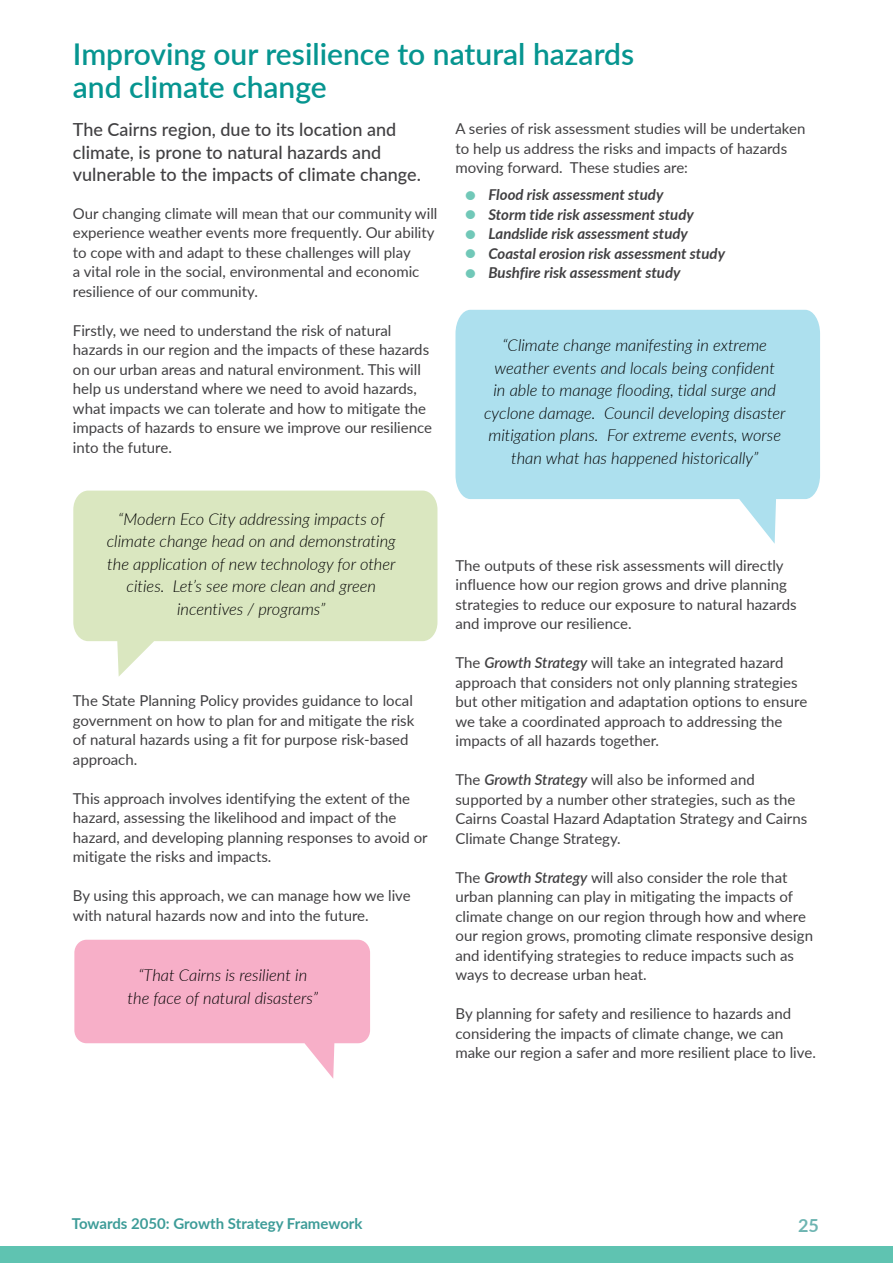
<style>
.page{position:relative;width:893px;height:1263px;background:#fff}
.page>*{position:absolute;margin:0;border:0;box-sizing:border-box;transform-origin:0 0}
.t1{font:600 30px/33px "Lato";color:#069590}
.t2{font:500 18px/22.5px "Lato";color:#414042}
.t3{font:700 18px "Lato";color:#3d9c98}
.t4{font:italic 300 16.5px/22.5px "Lato";color:#000;text-align:center}
.t5{font:15px/19.5px "Lato";color:#414042}
.t6{font:italic 700 15px "Lato";color:#414042}
.t7{font:700 15px "Lato";letter-spacing:-.005em;color:#3d9c98}
.s1{font-size:21px;color:#71c8b8}
.s2{font-weight:600;font-style:italic}
</style>
<div class="page">
<div style="left:0;top:1246px;width:893px;height:17px;background:#5fc3b1"></div>
<svg style="left:73px;top:491px;width:364px;height:186px;fill:#dae7c0"></svg>
<svg style="left:455px;top:310px;width:365px;height:234px;fill:#ade0ee"></svg>
<svg style="left:74px;top:940px;width:296px;height:139px"></svg>
<h1 class="t1" style="left:73px;top:37px;width:563px">Improving our resilience to natural hazards and climate change</h1>
<p class="t2" style="left:73px;top:118px;width:349px">The Cairns region, due to its location and climate, is prone to natural hazards and vulnerable to the impacts of climate change.</p>
<p class="t5" style="left:73px;top:203px;width:366px">Our changing climate will mean that our community will experience weather events more frequently. Our ability to cope with and adapt to these challenges will play<br>a vital role in the social, environmental and economic resilience of our community.</p>
<p class="t5" style="left:73px;top:320px;width:361px">Firstly, we need to understand the risk of natural hazards in our region and the impacts of these hazards on our urban areas and natural environment. This will help us understand where we need to avoid hazards, what impacts we can tolerate and how to mitigate the impacts of hazards to ensure we improve our resilience into the future.</p>
<p class="t4" style="left:107px;top:507px;width:291px">“Modern Eco City addressing impacts of climate change head on and demonstrating the application of new technology for other cities. Let’s see more clean and green incentives / programs”</p>
<p class="t5" style="left:73px;top:690px;width:343px">The State Planning Policy provides guidance to local government on how to plan for and mitigate the risk of natural hazards using a fit for purpose risk-based approach.</p>
<p class="t5" style="left:73px;top:788px;width:356px">This approach involves identifying the extent of the hazard, assessing the likelihood and impact of the hazard, and developing planning responses to avoid or mitigate the risks and impacts.</p>
<p class="t5" style="left:73px;top:885px;width:339px">By using this approach, we can manage how we live with natural hazards now and into the future.</p>
<p class="t4" style="left:128px;top:963px;width:192px">“That Cairns is resilient in the face of natural disasters”</p>
<p class="t5" style="left:455px;top:118px;width:351px">A series of risk assessment studies will be undertaken to help us address the risks and impacts of hazards moving forward. These studies are:</p>
<p class="t6" style="left:464px;top:184px;width:200px"><span class="s1">•</span> Flood risk assessment study</p>
<p class="t6" style="left:464px;top:203px;width:231px"><span class="s1">•</span> Storm tide risk assessment study</p>
<p class="t6" style="left:464px;top:223px;width:225px"><span class="s1">•</span> Landslide risk assessment study</p>
<p class="t6" style="left:464px;top:242px;width:262px"><span class="s1">•</span> Coastal erosion risk assessment study</p>
<p class="t6" style="left:464px;top:262px;width:218px"><span class="s1">•</span> Bushfire risk assessment study</p>
<p class="t4" style="left:484px;top:333px;width:303px">“Climate change manifesting in extreme weather events and locals being confident<br>in able to manage flooding, tidal surge and cyclone damage. Council developing disaster mitigation plans. For extreme events, worse than what has happened historically”</p>
<p class="t5" style="left:455px;top:555px;width:343px">The outputs of these risk assessments will directly influence how our region grows and drive planning strategies to reduce our exposure to natural hazards and improve our resilience.</p>
<p class="t5" style="left:455px;top:652px;width:353px">The <span class="s2">Growth Strategy</span> will take an integrated hazard approach that considers not only planning strategies but other mitigation and adaptation options to ensure we take a coordinated approach to addressing the impacts of all hazards together.</p>
<p class="t5" style="left:455px;top:769px;width:353px">The <span class="s2">Growth Strategy</span> will also be informed and supported by a number other strategies, such as the Cairns Coastal Hazard Adaptation Strategy and Cairns Climate Change Strategy.</p>
<p class="t5" style="left:455px;top:867px;width:359px">The <span class="s2">Growth Strategy</span> will also consider the role that urban planning can play in mitigating the impacts of climate change on our region through how and where our region grows, promoting climate responsive design and identifying strategies to reduce impacts such as ways to decrease urban heat.</p>
<p class="t5" style="left:455px;top:1003px;width:360px">By planning for safety and resilience to hazards and considering the impacts of climate change, we can make our region a safer and more resilient place to live.</p>
<p class="t7" style="left:72px;top:1212px;width:292px">Towards 2050: Growth Strategy Framework</p>
<p class="t3" style="left:798px;top:1212px;width:22px">25</p>
</div>
